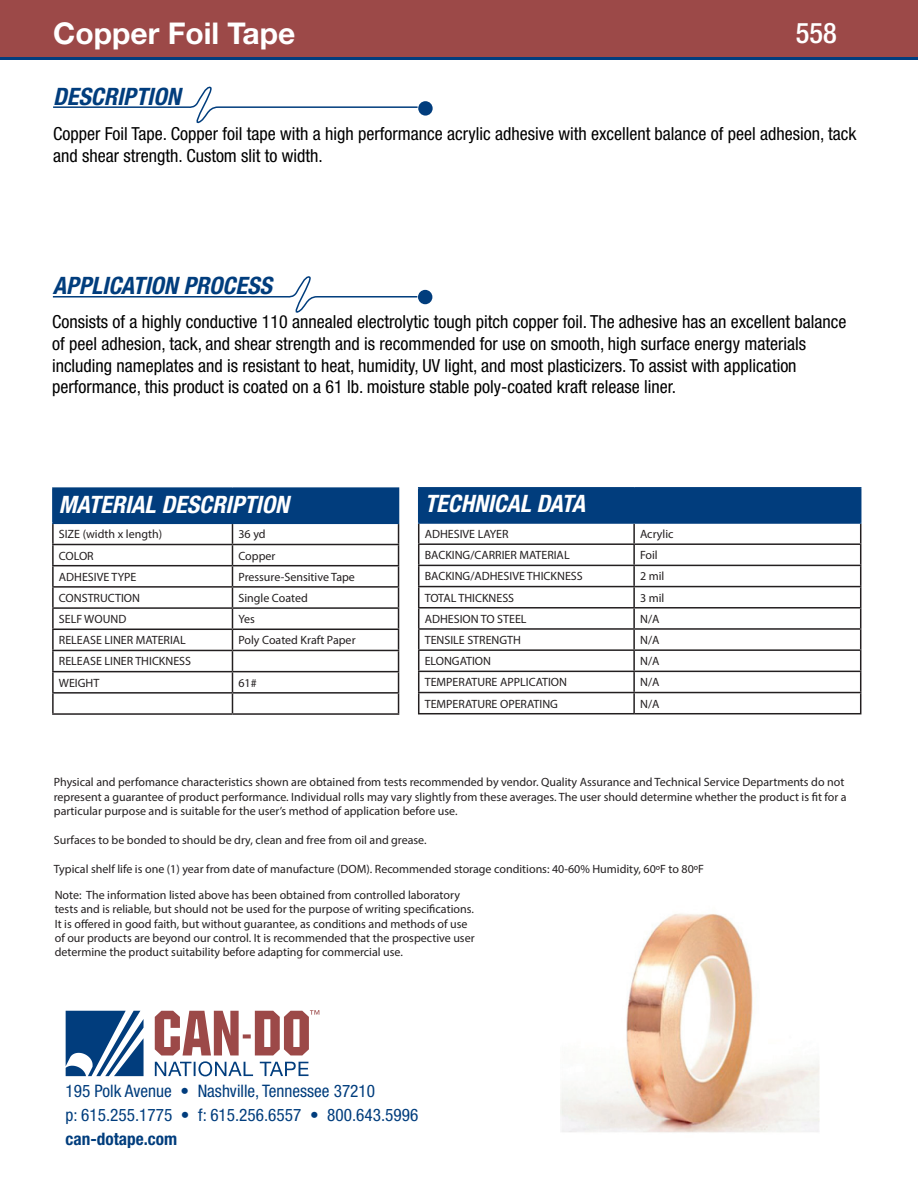
<style>
.page{position:relative;width:918px;height:1188px;background:#fff}
.page>*{position:absolute;margin:0;border:0;box-sizing:border-box;transform-origin:0 0}
.t1{font:700 30px "Helvetica Neue";color:#fff}
.t2{font:500 condensed 28.5px "Helvetica Neue";color:#fff}
.t3{font:italic 700 condensed 24px "Helvetica Neue";color:#fff}
.t4{font:italic 700 condensed 24px "Helvetica Neue";color:#013d7d}
.t5{font:condensed 18px/21.6px "Helvetica Neue";color:#000}
.t6{font:condensed 17.25px/24px "Helvetica Neue";color:#013d7d}
.t7{font:700 condensed 17.25px "Helvetica Neue";color:#013d7d}
.t8{font:12px/14.4px "Myriad Pro";color:#231f20}
</style>
<div class="page">
<svg style="left:66px;top:1011px;width:78px;height:65px"></svg>
<svg style="left:155px;top:1010px;width:164px;height:66px"></svg>
<svg style="left:0;top:56px;width:918px;height:4px;fill:#013d7d"></svg>
<div style="left:0;top:0;width:918px;height:56px;background:#9c4948"></div>
<svg style="left:53px;top:86px;width:366px;height:38px"></svg>
<svg style="left:52px;top:276px;width:367px;height:37px"></svg>
<div style="left:418px;top:101px;width:15px;height:15px;background:#013d7d;border-radius:50%"></div>
<div style="left:418px;top:290px;width:14px;height:14px;background:#013d7d;border-radius:50%"></div>
<svg style="left:418px;top:489px;width:443px;height:224px"></svg>
<hr style="left:418px;top:713px;width:216px;height:1px;background:#231f20">
<hr style="left:634px;top:713px;width:227px;height:1px;background:#231f20">
<hr style="left:418px;top:487px;width:216px;height:2px;background:#013d7d">
<hr style="left:418px;top:489px;width:1px;height:33px;background:#013d7d">
<hr style="left:634px;top:487px;width:227px;height:2px;background:#013d7d">
<hr style="left:633px;top:489px;width:2px;height:33px;background:#013d7d">
<hr style="left:860px;top:489px;width:1px;height:33px;background:#013d7d">
<hr style="left:418px;top:522px;width:216px;height:2px;background:#013d7d">
<hr style="left:634px;top:522px;width:227px;height:2px;background:#013d7d">
<div style="left:53px;top:488px;width:346px;height:35px;background:#013d7d"></div>
<hr style="left:52px;top:524px;width:2px;height:20px;background:#231f20">
<hr style="left:52px;top:544px;width:180px;height:1px;background:#231f20">
<hr style="left:52px;top:545px;width:2px;height:20px;background:#231f20">
<hr style="left:232px;top:544px;width:167px;height:1px;background:#231f20">
<hr style="left:52px;top:565px;width:180px;height:1px;background:#231f20">
<hr style="left:52px;top:566px;width:2px;height:20px;background:#231f20">
<hr style="left:232px;top:565px;width:167px;height:1px;background:#231f20">
<hr style="left:52px;top:586px;width:180px;height:2px;background:#231f20">
<svg style="left:52px;top:588px;width:2px;height:19px"></svg>
<hr style="left:232px;top:586px;width:167px;height:2px;background:#231f20">
<hr style="left:52px;top:607px;width:180px;height:2px;background:#231f20">
<hr style="left:52px;top:609px;width:2px;height:20px;background:#231f20">
<hr style="left:232px;top:607px;width:167px;height:2px;background:#231f20">
<hr style="left:52px;top:629px;width:180px;height:1px;background:#231f20">
<hr style="left:52px;top:630px;width:2px;height:20px;background:#231f20">
<hr style="left:232px;top:629px;width:167px;height:1px;background:#231f20">
<hr style="left:52px;top:650px;width:180px;height:1px;background:#231f20">
<hr style="left:52px;top:651px;width:2px;height:20px;background:#231f20">
<hr style="left:232px;top:650px;width:167px;height:1px;background:#231f20">
<hr style="left:52px;top:671px;width:180px;height:1px;background:#231f20">
<hr style="left:52px;top:672px;width:2px;height:20px;background:#231f20">
<hr style="left:232px;top:671px;width:167px;height:1px;background:#231f20">
<hr style="left:52px;top:692px;width:180px;height:2px;background:#231f20">
<svg style="left:52px;top:694px;width:2px;height:19px"></svg>
<hr style="left:232px;top:692px;width:167px;height:2px;background:#231f20">
<svg style="left:232px;top:524px;width:1px;height:189px"></svg>
<svg style="left:398px;top:524px;width:1px;height:189px"></svg>
<hr style="left:52px;top:713px;width:180px;height:2px;background:#231f20">
<hr style="left:232px;top:713px;width:167px;height:2px;background:#231f20">
<hr style="left:52px;top:487px;width:180px;height:2px;background:#013d7d">
<hr style="left:52px;top:489px;width:2px;height:34px;background:#013d7d">
<hr style="left:232px;top:487px;width:167px;height:2px;background:#013d7d">
<hr style="left:52px;top:523px;width:180px;height:1px;background:#013d7d">
<hr style="left:232px;top:523px;width:167px;height:1px;background:#013d7d">
<img style="left:561px;top:913px;width:258px;height:220px">
<h1 class="t1" style="left:53px;top:15px;width:244px">Copper Foil Tape</h1>
<h2 class="t2" style="left:796px;top:16px;width:43px">558</h2>
<h3 class="t4" style="left:53px;top:82px;width:129px">DESCRIPTION</h3>
<h3 class="t5" style="left:53px;top:123px;width:805px">Copper Foil Tape. Copper foil tape with a high performance acrylic adhesive with excellent balance of peel adhesion, tack and shear strength. Custom slit to width.</h3>
<h3 class="t4" style="left:53px;top:271px;width:221px">APPLICATION PROCESS</h3>
<p class="t5" style="left:52px;top:311px;width:796px">Consists of a highly conductive 110 annealed electrolytic tough pitch copper foil. The adhesive has an excellent balance of peel adhesion, tack, and shear strength and is recommended for use on smooth, high surface energy materials including nameplates and is resistant to heat, humidity, UV light, and most plasticizers. To assist with application performance, this product is coated on a 61 lb. moisture stable poly-coated kraft release liner.</p>
<h3 class="t3" style="left:59px;top:490px;width:232px">MATERIAL DESCRIPTION</h3>
<p class="t8" style="left:59px;top:527px;width:105px">SIZE (width x length)</p>
<p class="t8" style="left:238px;top:527px;width:29px">36 yd</p>
<p class="t8" style="left:59px;top:548px;width:36px">COLOR</p>
<p class="t8" style="left:238px;top:548px;width:39px">Copper</p>
<p class="t8" style="left:59px;top:569px;width:79px">ADHESIVE TYPE</p>
<p class="t8" style="left:238px;top:569px;width:118px">Pressure-Sensitive Tape</p>
<p class="t8" style="left:59px;top:590px;width:83px">CONSTRUCTION</p>
<p class="t8" style="left:238px;top:590px;width:71px">Single Coated</p>
<p class="t8" style="left:59px;top:612px;width:69px">SELF WOUND</p>
<p class="t8" style="left:238px;top:612px;width:18px">Yes</p>
<p class="t8" style="left:59px;top:633px;width:129px">RELEASE LINER MATERIAL</p>
<p class="t8" style="left:238px;top:633px;width:119px">Poly Coated Kraft Paper</p>
<p class="t8" style="left:59px;top:651px;width:134px;line-height:21.1px">RELEASE LINER THICKNESS<br>WEIGHT</p>
<p class="t8" style="left:238px;top:675px;width:20px">61#</p>
<h3 class="t3" style="left:425px;top:489px;width:162px">TECHNICAL DATA</h3>
<p class="t8" style="left:425px;top:527px;width:85px">ADHESIVE LAYER</p>
<p class="t8" style="left:640px;top:527px;width:35px">Acrylic</p>
<p class="t8" style="left:425px;top:548px;width:146px">BACKING/CARRIER MATERIAL</p>
<p class="t8" style="left:640px;top:548px;width:19px">Foil</p>
<p class="t8" style="left:425px;top:569px;width:160px">BACKING/ADHESIVE THICKNESS</p>
<p class="t8" style="left:640px;top:569px;width:26px">2 mil</p>
<p class="t8" style="left:425px;top:590px;width:91px">TOTAL THICKNESS</p>
<p class="t8" style="left:640px;top:590px;width:26px">3 mil</p>
<p class="t8" style="left:425px;top:611px;width:103px">ADHESION TO STEEL</p>
<p class="t8" style="left:640px;top:611px;width:21px">N/A</p>
<p class="t8" style="left:425px;top:633px;width:98px">TENSILE STRENGTH</p>
<p class="t8" style="left:640px;top:633px;width:21px">N/A</p>
<p class="t8" style="left:425px;top:654px;width:68px">ELONGATION</p>
<p class="t8" style="left:640px;top:654px;width:21px">N/A</p>
<p class="t8" style="left:425px;top:675px;width:144px">TEMPERATURE APPLICATION</p>
<p class="t8" style="left:640px;top:675px;width:21px">N/A</p>
<p class="t8" style="left:425px;top:696px;width:135px">TEMPERATURE OPERATING</p>
<p class="t8" style="left:640px;top:696px;width:21px">N/A</p>
<p class="t8" style="left:54px;top:775px;width:794px">Physical and perfomance characteristics shown are obtained from tests recommended by vendor. Quality Assurance and Technical Service Departments do not represent a guarantee of product performance. Individual rolls may vary slightly from these averages. The user should determine whether the product is fit for a particular purpose and is suitable for the user’s method of application before use.</p>
<p class="t8" style="left:54px;top:832px;width:374px">Surfaces to be bonded to should be dry, clean and free from oil and grease.</p>
<p class="t8" style="left:54px;top:861px;width:652px">Typical shelf life is one (1) year from date of manufacture (DOM). Recommended storage conditions: 40-60% Humidity, 60ºF to 80ºF</p>
<p class="t8" style="left:55px;top:887px;width:421px">Note: The information listed above has been obtained from controlled laboratory tests and is reliable, but should not be used for the purpose of writing specifications.<br>It is offered in good faith, but without guarantee, as conditions and methods of use of our products are beyond our control. It is recommended that the prospective user determine the product suitability before adapting for commercial use.</p>
<h3 class="t6" style="left:66px;top:1079px;width:354px">195 Polk Avenue • Nashville, Tennessee 37210<br>p: 615.255.1775 • f: 615.256.6557 • 800.643.5996</h3>
<h3 class="t7" style="left:66px;top:1129px;width:113px">can-dotape.com</h3>
</div>
